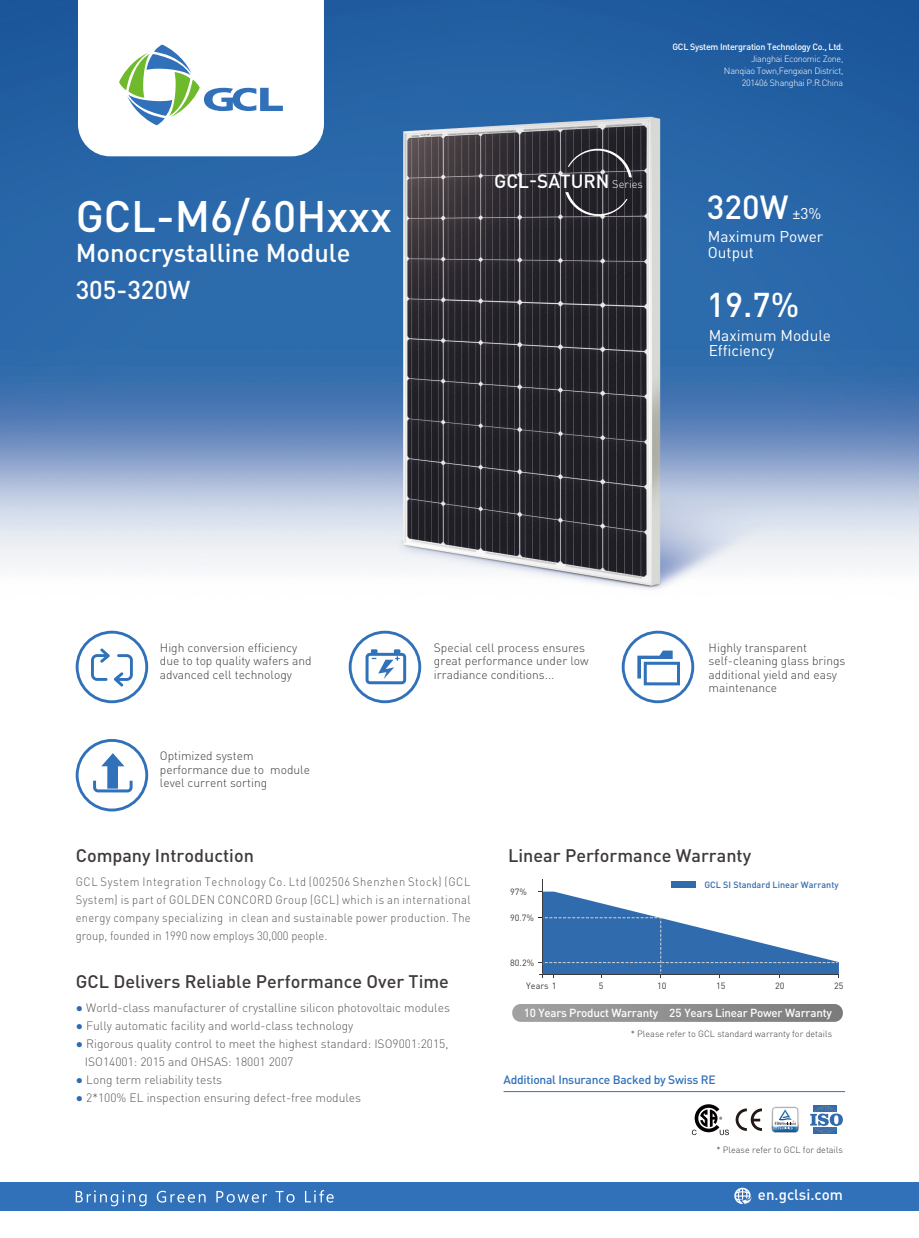
<style>
.page{position:relative;width:919px;height:1238px;background:#fff}
.page>*{position:absolute;margin:0;border:0;box-sizing:border-box;transform-origin:0 0}
.t1{font:500 43.5px "DIN Pro";color:#fff}
.t2{font:500 34.05px "DIN Pro";color:#fff}
.t3{font:500 33px "DIN Pro";color:#fff}
.t4{font:500 25.5px "DIN Pro";color:#fff}
.t5{font:500 18.9px "DIN Pro";color:#fff}
.t6{font:500 18px "DIN Pro";color:#3e3a39}
.t7{font:15.45px/15.5px "DIN Pro";color:#fff}
.t8{font:500 15px "DIN Pro";color:#fff}
.t9{font:300 12px/13.5px "DIN Pro";color:#3e3a39}
.t10{font:300 12px/18px "DIN Pro";color:#595757}
.t11{font:300 12px/18px "DIN Pro";color:#595757;text-align:justify;scale:.93 1}
.t12{font:500 12px "DIN Pro";letter-spacing:-.02em;color:#3071b9}
.t13{font:500 11.55px "DIN Pro";letter-spacing:-.02em;color:#fff}
.t14{font:300 9px/12px "DIN Pro";letter-spacing:-.03em;color:#fff;text-align:right}
.t15{font:300 9px "DIN Pro";color:#3e3a39}
.t16{font:500 9px "DIN Pro";letter-spacing:-.03em;color:#fff}
.t17{font:9px "DIN Pro";color:#3e3a39}
.t18{font:500 9px "DIN Pro";color:#306bad}
.s1{font-weight:300;font-size:11.1px}
.s2{font-weight:400;font-size:15.45px}
.s3{font-family:"Arial";font-weight:400;color:#306bad}
.s4{font-family:"Adobe Song Std";font-weight:300}
</style>
<div class="page">
<img style="left:0;top:0;width:918px;height:671px">
<svg style="left:567px;top:147px;width:64px;height:30px;background:#3f3e44"></svg>
<svg style="left:565px;top:192px;width:62px;height:26px;background:#424046"></svg>
<div style="left:0;top:1181px;width:918px;height:29px;background:#3071b9"></div>
<svg style="left:78px;top:0;width:246px;height:156px"></svg>
<svg style="left:734px;top:1187px;width:17px;height:17px"></svg>
<svg style="left:76px;top:1190px;width:70px;height:16px"></svg>
<svg style="left:157px;top:1190px;width:48px;height:12px"></svg>
<svg style="left:216px;top:1190px;width:51px;height:12px"></svg>
<svg style="left:275px;top:1190px;width:19px;height:12px"></svg>
<svg style="left:305px;top:1190px;width:28px;height:12px"></svg>
<svg style="left:76px;top:739px;width:72px;height:72px"></svg>
<svg style="left:348px;top:630px;width:73px;height:73px"></svg>
<svg style="left:76px;top:630px;width:72px;height:73px"></svg>
<svg style="left:621px;top:630px;width:73px;height:73px"></svg>
<svg style="left:512px;top:1004px;width:330px;height:17px;background:#8f8f8f"></svg>
<svg style="left:538px;top:891px;width:301px;height:87px"></svg>
<hr style="left:541px;top:878px;width:1px;height:85px;background:#3e3a39">
<hr style="left:539px;top:974px;width:299px;height:1px;background:#3e3a39">
<div style="left:671px;top:881px;width:24px;height:6px;background:#306bad"></div>
<hr style="left:503px;top:1091px;width:342px;height:1px;background:#3071b9">
<svg style="left:810px;top:1105px;width:32px;height:29px"></svg>
<svg style="left:735px;top:1108px;width:27px;height:22px"></svg>
<svg style="left:691px;top:1104px;width:38px;height:31px"></svg>
<svg style="left:771px;top:1106px;width:28px;height:26px"></svg>
<h1 class="t1" style="left:76px;top:187px;width:318px">GCL-M6/60Hxxx</h1>
<h3 class="t4" style="left:76px;top:236px;width:276px">Monocrystalline Module</h3>
<h3 class="t4" style="left:76px;top:272px;width:116px">305-320W</h3>
<p class="t16" style="left:672px;top:40px;width:172px">GCL System Intergration Technology Co., Ltd.</p>
<p class="t14" style="left:724px;top:52px;width:121px">Jianghai Economic Zone,<br>Nanqiao Town,Fengxian District,<br>201406 Shanghai P.R.China</p>
<h3 class="t5" style="left:494px;top:168px;width:150px">GCL-SATURN <span class="s1">Series</span></h3>
<h3 class="t3" style="left:706px;top:184px;width:116px">320W <span class="s2">±3%</span></h3>
<p class="t7" style="left:707px;top:228px;width:117px">Maximum Power<br>Output</p>
<h2 class="t2" style="left:706px;top:282px;width:94px">19.7%</h2>
<p class="t7" style="left:708px;top:327px;width:124px">Maximum Module<br>Efficiency</p>
<p class="t9" style="left:160px;top:640px;width:153px">High conversion efficiency due to top quality wafers and advanced cell technology</p>
<p class="t9" style="left:434px;top:640px;width:156px">Special cell process ensures great performance under low irradiance conditions...</p>
<p class="t9" style="left:708px;top:640px;width:138px">Highly transparent self-cleaning glass brings additional yield and easy maintenance</p>
<p class="t9" style="left:160px;top:748px;width:151px">Optimized system performance due to module level current sorting</p>
<h3 class="t6" style="left:76px;top:843px;width:180px">Company Introduction</h3>
<p class="t11" style="left:76px;top:872px;width:426px">GCL System Integration Technology Co. Ltd (002506 Shenzhen Stock) (GCL System) is part of GOLDEN CONCORD Group (GCL) which is an international energy company specializing in clean and sustainable power production. The group, founded in 1990 now employs 30,000 people.</p>
<h3 class="t6" style="left:76px;top:969px;width:375px">GCL Delivers Reliable Performance Over Time</h3>
<p class="t10" style="left:76px;top:997px;width:376px"><span class="s3">●</span> World-class manufacturer of crystalline silicon photovoltaic modules</p>
<p class="t10" style="left:76px;top:1015px;width:279px"><span class="s3">●</span> Fully automatic facility and world-class technology</p>
<p class="t10" style="left:85px;top:1033px;width:365px;text-indent:-9px"><span class="s3">●</span> Rigorous quality control to meet the highest standard: ISO9001:2015,<br>ISO14001: 2015 and OHSAS: 18001 2007</p>
<p class="t10" style="left:76px;top:1069px;width:148px"><span class="s3">●</span> Long term reliability tests</p>
<p class="t10" style="left:76px;top:1087px;width:287px"><span class="s3">●</span> 2*100% EL inspection ensuring defect-free modules</p>
<h3 class="t6" style="left:508px;top:843px;width:244px">Linear Performance Warranty</h3>
<p class="t18" style="left:704px;top:878px;width:136px">GCL SI Standard Linear Warranty</p>
<p class="t17" style="left:510px;top:886px;width:18px">97%</p>
<p class="t17" style="left:510px;top:911px;width:25px">90<span class="s4">.</span>7%</p>
<p class="t17" style="left:510px;top:956px;width:26px">80.2%</p>
<p class="t17" style="left:526px;top:979px;width:32px">Years 1</p>
<p class="t17" style="left:599px;top:979px;width:6px">5</p>
<p class="t17" style="left:657px;top:979px;width:11px">10</p>
<p class="t17" style="left:716px;top:979px;width:11px">15</p>
<p class="t17" style="left:775px;top:979px;width:11px">20</p>
<p class="t17" style="left:833px;top:979px;width:11px">25</p>
<p class="t13" style="left:524px;top:1004px;width:309px">10 Years Product Warranty 25 Years Linear Power Warranty</p>
<p class="t15" style="left:630px;top:1027px;width:203px">* Please refer to GCL standard warranty for details</p>
<p class="t12" style="left:503px;top:1071px;width:214px">Additional Insurance Backed by Swiss RE</p>
<p class="t15" style="left:716px;top:1143px;width:128px">* Please refer to GCL for details</p>
<p class="t8" style="left:758px;top:1184px;width:87px">en.gclsi.com</p>
</div>
